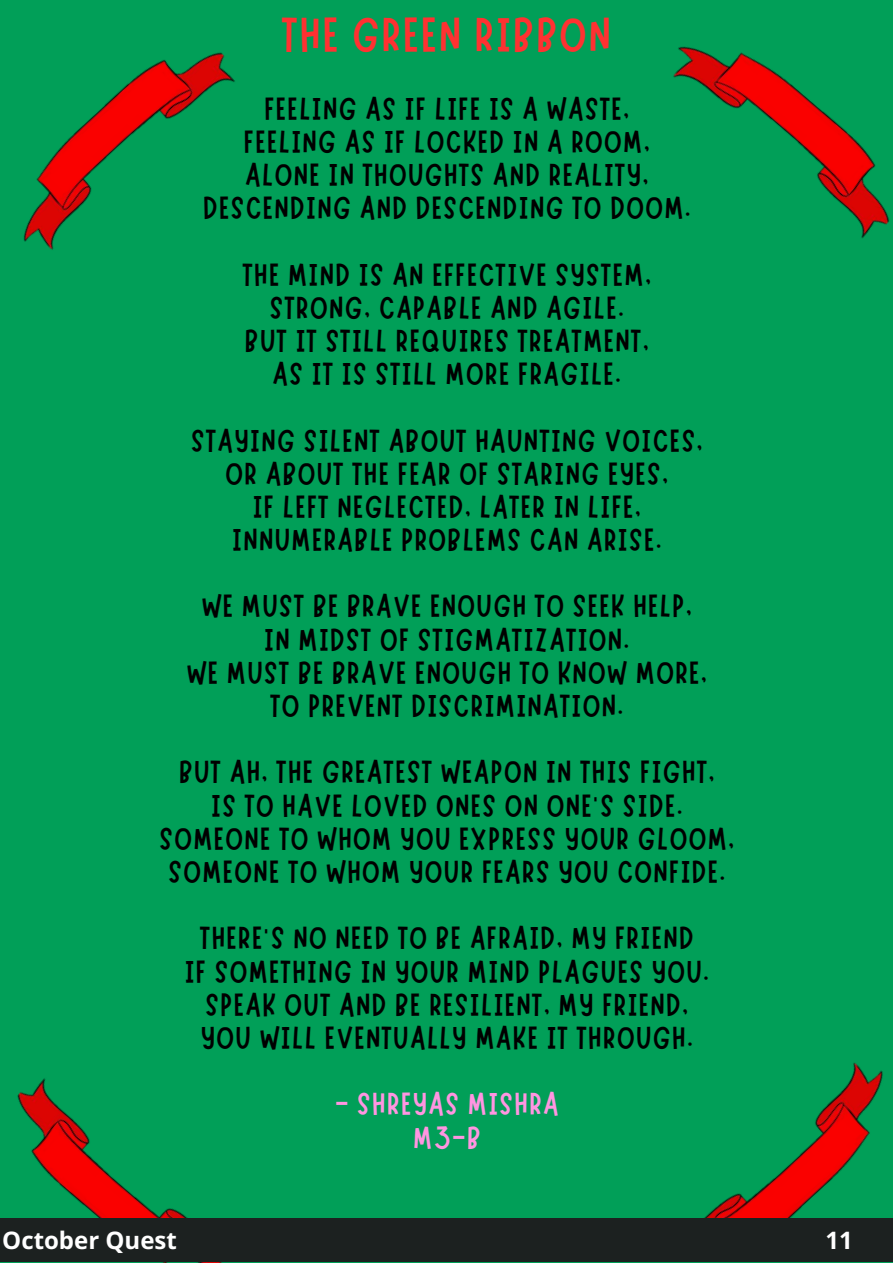
<style>
.page{position:relative;width:893px;height:1263px;background:#019f58}
.page>*{position:absolute;margin:0;border:0;box-sizing:border-box;transform-origin:0 0}
.t1{font:49.28px "Marykate";letter-spacing:.04em;color:#ff3131}
.t2{font:32.03px/33.2px "Marykate";letter-spacing:.04em;color:#000;text-align:center}
.t3{font:32.03px/33.2px "Marykate";letter-spacing:.04em;color:#ff95e1;text-align:center}
.t4{font:700 24px "Open Sans";color:#fff}
</style>
<div class="page">
<img style="left:673px;top:46px;width:217px;height:193px">
<img style="left:23px;top:52px;width:212px;height:198px">
<img style="left:17px;top:1078px;width:205px;height:185px">
<img style="left:704px;top:1062px;width:179px;height:156px">
<div style="left:0;top:1218px;width:893px;height:44px;background:#1c2120"></div>
<h1 class="t1" style="left:282px;top:2px;width:330px">THE GREEN RIBBON</h1>
<p class="t2" style="left:203px;top:89px;width:489px">FEELING AS IF LIFE IS A WASTE,<br>FEELING AS IF LOCKED IN A ROOM,<br>ALONE IN THOUGHTS AND REALITY,<br>DESCENDING AND DESCENDING TO DOOM.</p>
<p class="t2" style="left:243px;top:255px;width:410px">THE MIND IS AN EFFECTIVE SYSTEM,<br>STRONG, CAPABLE AND AGILE.<br>BUT IT STILL REQUIRES TREATMENT,<br>AS IT IS STILL MORE FRAGILE.</p>
<p class="t2" style="left:191px;top:420px;width:513px">STAYING SILENT ABOUT HAUNTING VOICES, OR ABOUT THE FEAR OF STARING EYES,<br>IF LEFT NEGLECTED, LATER IN LIFE, INNUMERABLE PROBLEMS CAN ARISE.</p>
<p class="t2" style="left:187px;top:586px;width:522px">WE MUST BE BRAVE ENOUGH TO SEEK HELP,<br>IN MIDST OF STIGMATIZATION.<br>WE MUST BE BRAVE ENOUGH TO KNOW MORE,<br>TO PREVENT DISCRIMINATION.</p>
<p class="t2" style="left:159px;top:752px;width:576px">BUT AH, THE GREATEST WEAPON IN THIS FIGHT,<br>IS TO HAVE LOVED ONES ON ONE’S SIDE.<br>SOMEONE TO WHOM YOU EXPRESS YOUR GLOOM, SOMEONE TO WHOM YOUR FEARS YOU CONFIDE.</p>
<p class="t2" style="left:185px;top:918px;width:526px">THERE’S NO NEED TO BE AFRAID, MY FRIEND<br>IF SOMETHING IN YOUR MIND PLAGUES YOU.<br>SPEAK OUT AND BE RESILIENT, MY FRIEND, YOU WILL EVENTUALLY MAKE IT THROUGH.</p>
<p class="t3" style="left:335px;top:1084px;width:225px">- SHREYAS MISHRA<br>M3-B</p>
<p class="t4" style="left:2px;top:1223px;width:176px">October Quest</p>
<p class="t4" style="left:825px;top:1223px;width:29px">11</p>
</div>
